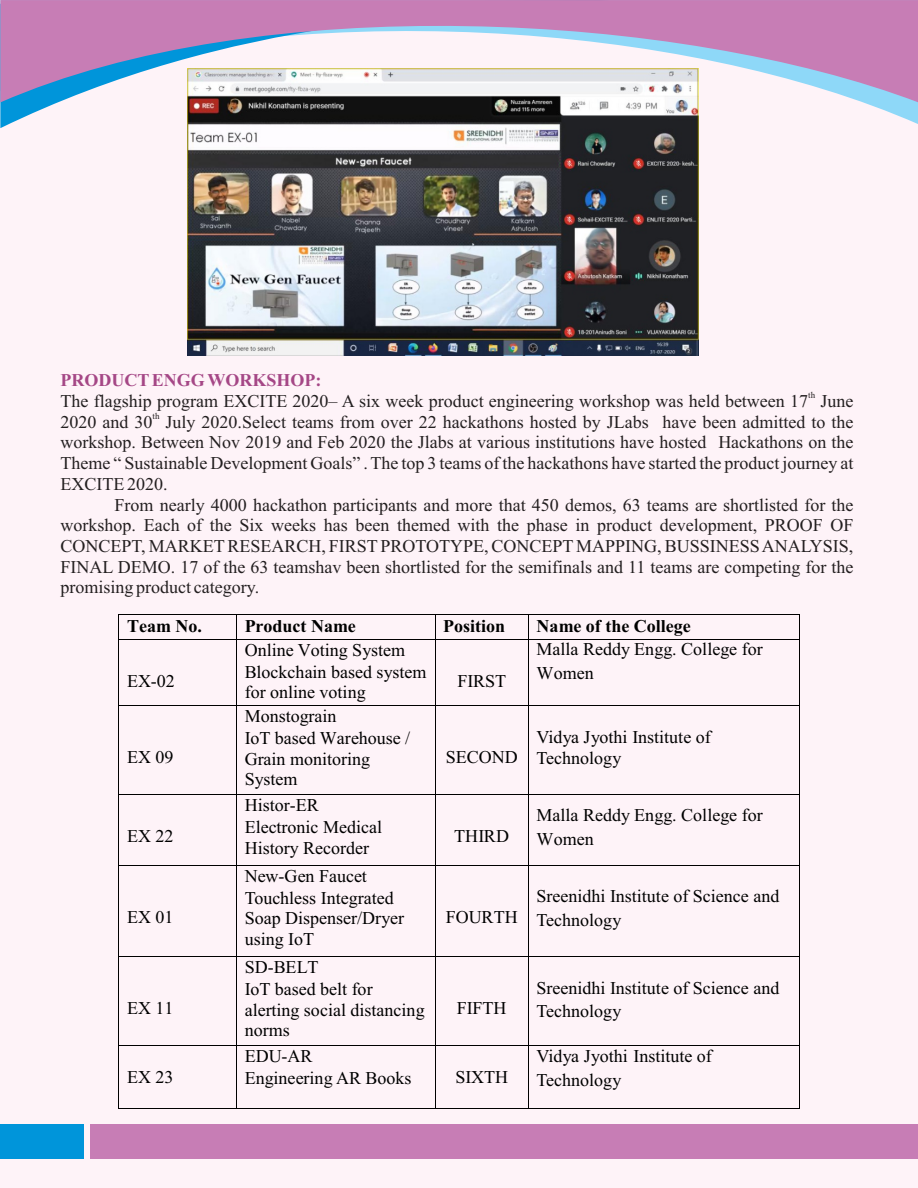
<style>
.page{position:relative;width:918px;height:1188px;background:#fef3f8}
.page>*{position:absolute;margin:0;border:0;box-sizing:border-box;transform-origin:0 0}
.t1{font:18px/20.7px "Times New Roman";color:#231f20;text-align:justify}
.t2{font:18px/21.1px "Times New Roman";color:#000}
.t3{font:700 18px "Times New Roman";color:#000}
.t4{font:700 18px "Times New Roman";color:#a54786}
.t5{font:9px "Times New Roman";color:#231f20}
</style>
<div class="page">
<div style="left:0;top:1124px;width:84px;height:34px;background:#0095da"></div>
<div style="left:90px;top:1124px;width:827px;height:34px;background:#c77db5"></div>
<svg style="left:698px;top:102px;width:220px;height:22px"></svg>
<svg style="left:0;top:102px;width:188px;height:26px"></svg>
<svg style="left:0;top:0;width:918px;height:102px;fill:#c77db5"></svg>
<img style="left:188px;top:69px;width:510px;height:286px">
<hr style="left:119px;top:614px;width:117px;height:1px;background:#000">
<hr style="left:237px;top:614px;width:198px;height:1px;background:#000">
<hr style="left:435px;top:614px;width:93px;height:1px;background:#000">
<hr style="left:529px;top:614px;width:270px;height:1px;background:#000">
<hr style="left:118px;top:615px;width:1px;height:39px;background:#000">
<hr style="left:236px;top:615px;width:1px;height:39px;background:#000">
<hr style="left:435px;top:615px;width:1px;height:39px;background:#000">
<hr style="left:528px;top:615px;width:1px;height:39px;background:#000">
<hr style="left:799px;top:615px;width:1px;height:39px;background:#000">
<hr style="left:119px;top:639px;width:117px;height:1px;background:#000">
<hr style="left:237px;top:639px;width:198px;height:1px;background:#000">
<hr style="left:435px;top:639px;width:93px;height:1px;background:#000">
<hr style="left:529px;top:639px;width:270px;height:1px;background:#000">
<hr style="left:118px;top:639px;width:1px;height:83px;background:#000">
<hr style="left:236px;top:639px;width:1px;height:83px;background:#000">
<hr style="left:435px;top:639px;width:1px;height:83px;background:#000">
<hr style="left:528px;top:639px;width:1px;height:83px;background:#000">
<hr style="left:799px;top:639px;width:1px;height:83px;background:#000">
<hr style="left:119px;top:705px;width:117px;height:1px;background:#000">
<hr style="left:237px;top:705px;width:198px;height:1px;background:#000">
<hr style="left:435px;top:705px;width:93px;height:1px;background:#000">
<hr style="left:529px;top:705px;width:270px;height:1px;background:#000">
<hr style="left:118px;top:706px;width:1px;height:103px;background:#000">
<hr style="left:236px;top:706px;width:1px;height:103px;background:#000">
<hr style="left:435px;top:706px;width:1px;height:103px;background:#000">
<hr style="left:528px;top:706px;width:1px;height:103px;background:#000">
<hr style="left:799px;top:706px;width:1px;height:103px;background:#000">
<hr style="left:119px;top:794px;width:117px;height:1px;background:#000">
<hr style="left:237px;top:794px;width:198px;height:1px;background:#000">
<hr style="left:435px;top:794px;width:93px;height:1px;background:#000">
<hr style="left:529px;top:794px;width:270px;height:1px;background:#000">
<hr style="left:118px;top:795px;width:1px;height:83px;background:#000">
<hr style="left:236px;top:795px;width:1px;height:83px;background:#000">
<hr style="left:435px;top:795px;width:1px;height:83px;background:#000">
<hr style="left:528px;top:795px;width:1px;height:83px;background:#000">
<hr style="left:799px;top:795px;width:1px;height:83px;background:#000">
<hr style="left:119px;top:865px;width:117px;height:1px;background:#000">
<hr style="left:237px;top:865px;width:198px;height:1px;background:#000">
<hr style="left:435px;top:865px;width:93px;height:1px;background:#000">
<hr style="left:529px;top:865px;width:270px;height:1px;background:#000">
<hr style="left:118px;top:866px;width:1px;height:103px;background:#000">
<hr style="left:236px;top:866px;width:1px;height:103px;background:#000">
<hr style="left:435px;top:866px;width:1px;height:103px;background:#000">
<hr style="left:528px;top:866px;width:1px;height:103px;background:#000">
<hr style="left:799px;top:866px;width:1px;height:103px;background:#000">
<hr style="left:119px;top:956px;width:117px;height:1px;background:#000">
<hr style="left:237px;top:956px;width:198px;height:1px;background:#000">
<hr style="left:435px;top:956px;width:93px;height:1px;background:#000">
<hr style="left:529px;top:956px;width:270px;height:1px;background:#000">
<hr style="left:118px;top:957px;width:1px;height:103px;background:#000">
<hr style="left:236px;top:957px;width:1px;height:103px;background:#000">
<hr style="left:435px;top:957px;width:1px;height:103px;background:#000">
<hr style="left:528px;top:957px;width:1px;height:103px;background:#000">
<hr style="left:799px;top:957px;width:1px;height:103px;background:#000">
<hr style="left:119px;top:1045px;width:117px;height:1px;background:#000">
<hr style="left:237px;top:1045px;width:198px;height:1px;background:#000">
<hr style="left:435px;top:1045px;width:93px;height:1px;background:#000">
<hr style="left:529px;top:1045px;width:270px;height:1px;background:#000">
<hr style="left:118px;top:1046px;width:1px;height:63px;background:#000">
<hr style="left:119px;top:1109px;width:117px;height:1px;background:#000">
<hr style="left:236px;top:1046px;width:1px;height:63px;background:#000">
<hr style="left:237px;top:1109px;width:198px;height:1px;background:#000">
<hr style="left:435px;top:1046px;width:1px;height:63px;background:#000">
<hr style="left:435px;top:1109px;width:93px;height:1px;background:#000">
<hr style="left:528px;top:1046px;width:1px;height:63px;background:#000">
<hr style="left:529px;top:1109px;width:270px;height:1px;background:#000">
<hr style="left:799px;top:1046px;width:1px;height:63px;background:#000">
<p class="t4" style="left:61px;top:374px;width:262px">PRODUCTENGG WORKSHOP:</p>
<p class="t5" style="left:808px;top:392px;width:9px">th</p>
<p class="t1" style="left:61px;top:392px;width:794px">The flagship program EXCITE 2020– A six week product engineering workshop was held between 17 June</p>
<p class="t5" style="left:153px;top:413px;width:9px">th</p>
<p class="t1" style="left:61px;top:413px;width:794px">2020 and 30 July 2020.Select teams from over 22 hackathons hosted by JLabs have been admitted to the workshop. Between Nov 2019 and Feb 2020 the Jlabs at various institutions have hosted Hackathons on the Theme “ Sustainable Development Goals” . The top 3 teams of the hackathons have started the product journey at EXCITE 2020.</p>
<p class="t1" style="left:61px;top:496px;width:794px;text-indent:54px">From nearly 4000 hackathon participants and more that 450 demos, 63 teams are shortlisted for the workshop. Each of the Six weeks has been themed with the phase in product development, PROOF OF CONCEPT, MARKETRESEARCH, FIRSTPROTOTYPE, CONCEPTMAPPING, BUSSINESS ANALYSIS, FINAL DEMO. 17 of the 63 teamshav been shortlisted for the semifinals and 11 teams are competing for the promising product category.</p>
<p class="t3" style="left:127px;top:620px;width:76px">Team No.</p>
<p class="t3" style="left:245px;top:620px;width:113px">Product Name</p>
<p class="t3" style="left:443px;top:620px;width:63px">Position</p>
<p class="t3" style="left:537px;top:620px;width:156px">Name of the College</p>
<p class="t2" style="left:127px;top:672px;width:49px">EX-02</p>
<p class="t2" style="left:537px;top:639px;width:228px;line-height:23.7px">Malla Reddy Engg. College for<br>Women</p>
<p class="t2" style="left:245px;top:641px;width:183px">Online Voting System<br>Blockchain based system for online voting</p>
<p class="t2" style="left:457px;top:672px;width:50px">FIRST</p>
<p class="t2" style="left:127px;top:749px;width:48px">EX 09</p>
<p class="t2" style="left:245px;top:707px;width:167px">Monstograin<br>IoT based Warehouse /<br>Grain monitoring<br>System</p>
<p class="t2" style="left:446px;top:749px;width:73px">SECOND</p>
<p class="t2" style="left:537px;top:727px;width:176px;line-height:21.6px">Vidya Jyothi Institute of<br>Technology</p>
<p class="t2" style="left:127px;top:827px;width:48px">EX 22</p>
<p class="t2" style="left:245px;top:796px;width:139px">Histor-ER<br>Electronic Medical<br>History Recorder</p>
<p class="t2" style="left:454px;top:827px;width:56px">THIRD</p>
<p class="t2" style="left:537px;top:805px;width:228px;line-height:23.7px">Malla Reddy Engg. College for<br>Women</p>
<p class="t2" style="left:127px;top:908px;width:48px">EX 01</p>
<p class="t2" style="left:245px;top:867px;width:161px">New-Gen Faucet<br>Touchless Integrated<br>Soap Dispenser/Dryer using IoT</p>
<p class="t2" style="left:446px;top:908px;width:73px">FOURTH</p>
<p class="t2" style="left:537px;top:886px;width:244px;line-height:24px">Sreenidhi Institute of Science and<br>Technology</p>
<p class="t2" style="left:127px;top:1000px;width:48px">EX 11</p>
<p class="t2" style="left:245px;top:958px;width:181px">SD-BELT<br>IoT based belt for alerting social distancing norms</p>
<p class="t2" style="left:457px;top:1000px;width:51px">FIFTH</p>
<p class="t2" style="left:537px;top:978px;width:244px;line-height:23.7px">Sreenidhi Institute of Science and<br>Technology</p>
<p class="t2" style="left:127px;top:1068px;width:48px">EX 23</p>
<p class="t2" style="left:245px;top:1047px;width:168px;line-height:21.8px">EDU-AR<br>Engineering AR Books</p>
<p class="t2" style="left:455px;top:1068px;width:54px">SIXTH</p>
<p class="t2" style="left:537px;top:1046px;width:177px;line-height:23.7px">Vidya Jyothi Institute of<br>Technology</p>
</div>
